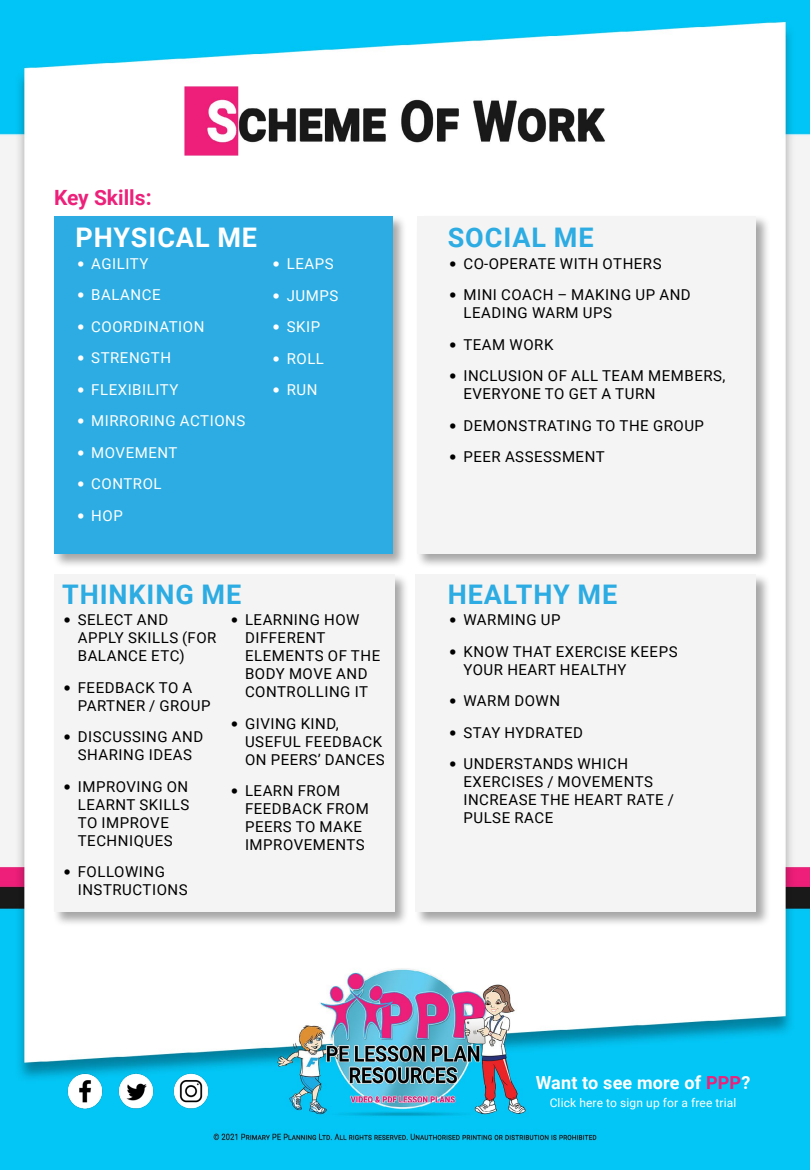
<style>
.page{position:relative;width:810px;height:1170px;background:#fff}
.page>*{position:absolute;margin:0;border:0;box-sizing:border-box;transform-origin:0 0}
.t1{font:700 27px "Roboto";letter-spacing:.035em;color:#2cace2}
.t2{font:700 27px "Roboto";letter-spacing:.035em;color:#fff}
.t3{font:700 21px "Roboto";color:#ed207a}
.t4{font:700 18px "Roboto";letter-spacing:.01em;color:#fff}
.t5{font:15px/18px "Roboto";letter-spacing:.035em;color:#000}
.t6{font:15px "Roboto";letter-spacing:.035em;color:#fff}
.t7{font:12px "Roboto";letter-spacing:.01em;color:#fff}
.s1{font-family:"American Captain"}
.s2{color:#ed207a}
</style>
<div class="page">
<img style="left:0;top:0;width:810px;height:1170px">
<img style="left:66px;top:1070px;width:38px;height:40px">
<img style="left:117px;top:1070px;width:38px;height:40px">
<img style="left:172px;top:1070px;width:38px;height:40px">
<div style="left:415px;top:215px;width:356px;height:353px;background:#000;opacity:.35"></div>
<div style="left:417px;top:216px;width:339px;height:338px;background:#f4f4f4"></div>
<div style="left:414px;top:573px;width:357px;height:354px;background:#000;opacity:.35"></div>
<div style="left:416px;top:574px;width:340px;height:338px;background:#f4f4f4"></div>
<div style="left:53px;top:573px;width:356px;height:354px;background:#000;opacity:.35"></div>
<div style="left:54px;top:574px;width:340px;height:338px;background:#f4f4f4"></div>
<div style="left:52px;top:215px;width:355px;height:353px;background:#000;opacity:.35"></div>
<div style="left:54px;top:216px;width:338px;height:338px;background:#2cace2"></div>
<h2 class="t3" style="left:54px;top:183px;width:99px">Key Skills:</h2>
<h1 class="t2" style="left:76px;top:218px;width:183px">PHYSICAL ME</h1>
<h1 class="t1" style="left:448px;top:218px;width:148px">SOCIAL ME</h1>
<p class="t6" style="left:78px;top:253px;width:72px"><span class="s1">•</span> AGILITY</p>
<p class="t6" style="left:78px;top:284px;width:84px"><span class="s1">•</span> BALANCE</p>
<p class="t6" style="left:78px;top:316px;width:128px"><span class="s1">•</span> COORDINATION</p>
<p class="t6" style="left:78px;top:347px;width:95px"><span class="s1">•</span> STRENGTH</p>
<p class="t6" style="left:78px;top:379px;width:102px"><span class="s1">•</span> FLEXIBILITY</p>
<p class="t6" style="left:78px;top:410px;width:169px"><span class="s1">•</span> MIRRORING ACTIONS</p>
<p class="t6" style="left:78px;top:442px;width:101px"><span class="s1">•</span> MOVEMENT</p>
<p class="t6" style="left:78px;top:473px;width:85px"><span class="s1">•</span> CONTROL</p>
<p class="t6" style="left:78px;top:505px;width:47px"><span class="s1">•</span> HOP</p>
<h1 class="t1" style="left:62px;top:575px;width:181px">THINKING ME</h1>
<p class="t6" style="left:273px;top:253px;width:62px"><span class="s1">•</span> LEAPS</p>
<p class="t6" style="left:273px;top:285px;width:67px"><span class="s1">•</span> JUMPS</p>
<p class="t6" style="left:273px;top:316px;width:48px"><span class="s1">•</span> SKIP</p>
<p class="t6" style="left:273px;top:348px;width:52px"><span class="s1">•</span> ROLL</p>
<p class="t6" style="left:273px;top:379px;width:46px"><span class="s1">•</span> RUN</p>
<p class="t5" style="left:78px;top:610px;width:140px;text-indent:-14px"><span class="s1">•</span> SELECT AND<br>APPLY SKILLS (FOR<br>BALANCE ETC)</p>
<p class="t5" style="left:78px;top:678px;width:134px;text-indent:-14px"><span class="s1">•</span> FEEDBACK TO A<br>PARTNER / GROUP</p>
<p class="t5" style="left:64px;top:727px;width:140px;text-align:center"><span class="s1">•</span> DISCUSSING AND<br>SHARING IDEAS</p>
<p class="t5" style="left:78px;top:777px;width:113px;text-indent:-14px"><span class="s1">•</span> IMPROVING ON<br>LEARNT SKILLS<br>TO IMPROVE<br>TECHNIQUES</p>
<p class="t5" style="left:78px;top:862px;width:111px;text-indent:-14px"><span class="s1">•</span> FOLLOWING<br>INSTRUCTIONS</p>
<p class="t5" style="left:245px;top:610px;width:137px;text-indent:-14px"><span class="s1">•</span> LEARNING HOW<br>DIFFERENT<br>ELEMENTS OF THE<br>BODY MOVE AND<br>CONTROLLING IT</p>
<p class="t5" style="left:245px;top:714px;width:141px;text-indent:-14px"><span class="s1">•</span> GIVING KIND,<br>USEFUL FEEDBACK<br>ON PEERS’ DANCES</p>
<p class="t5" style="left:245px;top:781px;width:125px;text-indent:-14px"><span class="s1">•</span> LEARN FROM<br>FEEDBACK FROM<br>PEERS TO MAKE<br>IMPROVEMENTS</p>
<p class="t5" style="left:450px;top:254px;width:213px"><span class="s1">•</span> CO-OPERATE WITH OTHERS</p>
<p class="t5" style="left:463px;top:285px;width:229px;text-indent:-14px"><span class="s1">•</span> MINI COACH – MAKING UP AND<br>LEADING WARM UPS</p>
<p class="t5" style="left:450px;top:335px;width:105px"><span class="s1">•</span> TEAM WORK</p>
<p class="t5" style="left:463px;top:366px;width:263px;text-indent:-14px"><span class="s1">•</span> INCLUSION OF ALL TEAM MEMBERS,<br>EVERYONE TO GET A TURN</p>
<p class="t5" style="left:450px;top:416px;width:256px"><span class="s1">•</span> DEMONSTRATING TO THE GROUP</p>
<p class="t5" style="left:450px;top:447px;width:156px"><span class="s1">•</span> PEER ASSESSMENT</p>
<h1 class="t1" style="left:448px;top:575px;width:171px">HEALTHY ME</h1>
<p class="t5" style="left:450px;top:610px;width:112px"><span class="s1">•</span> WARMING UP</p>
<p class="t5" style="left:463px;top:642px;width:216px;text-indent:-14px"><span class="s1">•</span> KNOW THAT EXERCISE KEEPS<br>YOUR HEART HEALTHY</p>
<p class="t5" style="left:450px;top:691px;width:112px"><span class="s1">•</span> WARM DOWN</p>
<p class="t5" style="left:450px;top:723px;width:135px"><span class="s1">•</span> STAY HYDRATED</p>
<p class="t5" style="left:463px;top:754px;width:212px;text-indent:-14px"><span class="s1">•</span> UNDERSTANDS WHICH<br>EXERCISES / MOVEMENTS<br>INCREASE THE HEART RATE /<br>PULSE RACE</p>
<p class="t4" style="left:536px;top:1070px;width:216px">Want to see more of <span class="s2">PPP</span>?</p>
<p class="t7" style="left:550px;top:1094px;width:188px">Click here to sign up for a free trial</p>
</div>
